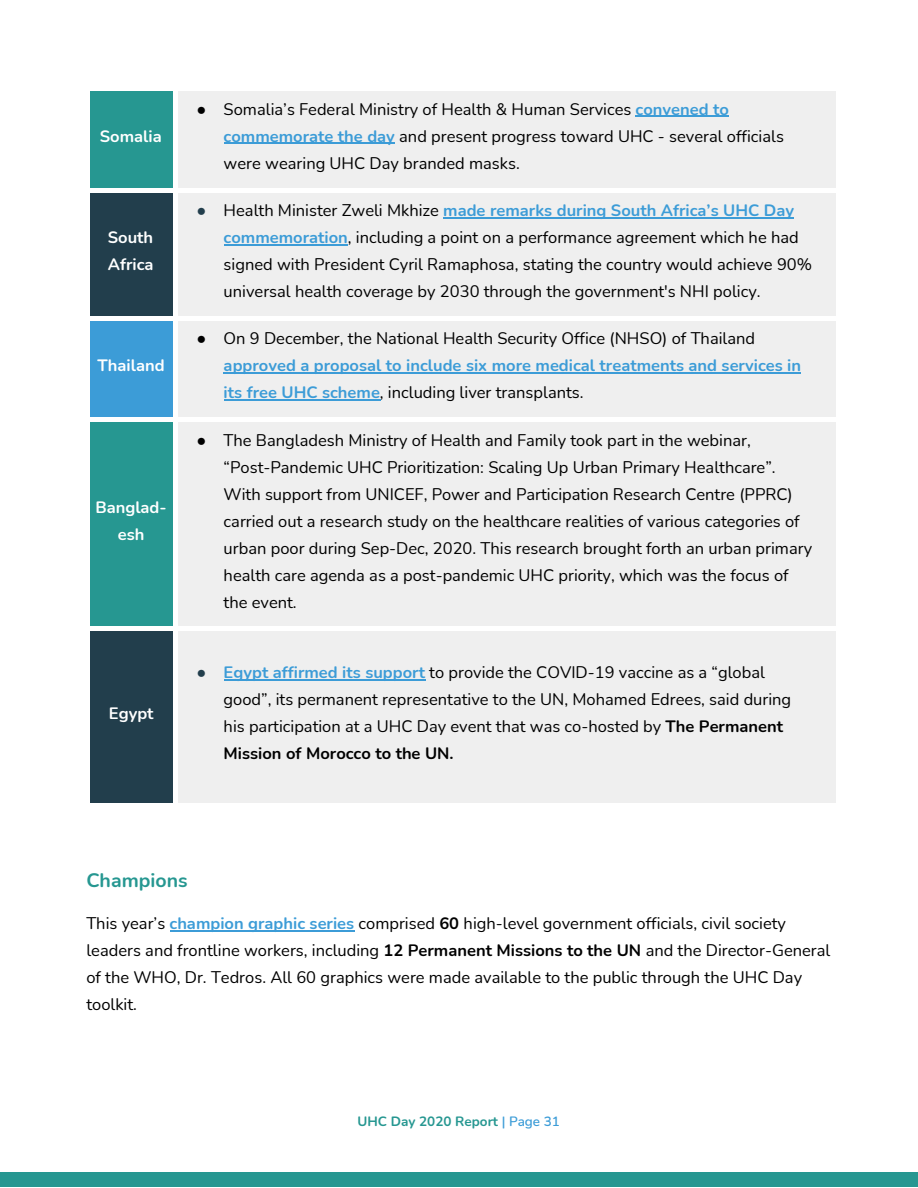
<style>
.page{position:relative;width:918px;height:1188px;background:#fff}
.page>*{position:absolute;margin:0;border:0;box-sizing:border-box;transform-origin:0 0}
.t1{font:700 19.5px "Nunito";color:#269791}
.t2{font:16.5px/27px "Nunito";color:#000}
.t3{font:700 16.5px/27px "Nunito";color:#fff}
.t4{font:700 13.5px "Nunito";color:#269791}
.s1{font-family:"Arial"}
.s2{font-weight:700;color:#3c9cd7}
.s3{font-family:"Arial";color:#223e4c}
.s4{font-weight:700}
.s5{font-weight:600;color:#3c9cd7}
</style>
<div class="page">
<hr style="left:170px;top:930px;width:184px;height:2px;background:#3c9cd7">
<div style="left:88px;top:89px;width:88px;height:101px;background:#269791"></div>
<div style="left:176px;top:89px;width:662px;height:101px;background:#efefef"></div>
<div style="left:88px;top:190px;width:88px;height:128px;background:#223e4c"></div>
<div style="left:176px;top:190px;width:662px;height:128px;background:#efefef"></div>
<div style="left:88px;top:318px;width:88px;height:102px;background:#3c9cd7"></div>
<div style="left:176px;top:318px;width:662px;height:102px;background:#efefef"></div>
<div style="left:88px;top:420px;width:88px;height:209px;background:#269791"></div>
<div style="left:176px;top:420px;width:662px;height:209px;background:#efefef"></div>
<div style="left:88px;top:629px;width:88px;height:177px;background:#223e4c"></div>
<div style="left:176px;top:629px;width:662px;height:177px;background:#efefef"></div>
<div style="left:173px;top:803px;width:667px;height:5px;background:#fff"></div>
<hr style="left:836px;top:627px;width:4px;height:181px;background:#fff">
<div style="left:86px;top:803px;width:92px;height:5px;background:#fff"></div>
<hr style="left:86px;top:627px;width:4px;height:181px;background:#fff">
<div style="left:173px;top:627px;width:5px;height:181px;background:#fff"></div>
<hr style="left:173px;top:627px;width:667px;height:4px;background:#fff">
<hr style="left:836px;top:417px;width:4px;height:214px;background:#fff">
<hr style="left:86px;top:627px;width:92px;height:4px;background:#fff">
<hr style="left:86px;top:417px;width:4px;height:214px;background:#fff">
<div style="left:173px;top:417px;width:5px;height:214px;background:#fff"></div>
<div style="left:173px;top:417px;width:667px;height:5px;background:#fff"></div>
<hr style="left:836px;top:316px;width:4px;height:106px;background:#fff">
<div style="left:86px;top:417px;width:92px;height:5px;background:#fff"></div>
<hr style="left:86px;top:316px;width:4px;height:106px;background:#fff">
<div style="left:173px;top:316px;width:5px;height:106px;background:#fff"></div>
<div style="left:173px;top:316px;width:667px;height:5px;background:#fff"></div>
<hr style="left:836px;top:188px;width:4px;height:133px;background:#fff">
<div style="left:86px;top:316px;width:92px;height:5px;background:#fff"></div>
<hr style="left:86px;top:188px;width:4px;height:133px;background:#fff">
<div style="left:173px;top:188px;width:5px;height:133px;background:#fff"></div>
<hr style="left:173px;top:87px;width:667px;height:4px;background:#fff">
<hr style="left:173px;top:188px;width:667px;height:4px;background:#fff">
<hr style="left:836px;top:87px;width:4px;height:105px;background:#fff">
<hr style="left:86px;top:87px;width:92px;height:4px;background:#fff">
<hr style="left:86px;top:188px;width:92px;height:4px;background:#fff">
<hr style="left:86px;top:87px;width:4px;height:105px;background:#fff">
<div style="left:173px;top:87px;width:5px;height:105px;background:#fff"></div>
<hr style="left:636px;top:116px;width:93px;height:1px;background:#3c9cd7">
<hr style="left:224px;top:143px;width:171px;height:1px;background:#3c9cd7">
<hr style="left:443px;top:217px;width:351px;height:1px;background:#3c9cd7">
<hr style="left:224px;top:244px;width:124px;height:1px;background:#3c9cd7">
<hr style="left:224px;top:372px;width:577px;height:2px;background:#3c9cd7">
<hr style="left:224px;top:399px;width:156px;height:1px;background:#3c9cd7">
<hr style="left:224px;top:680px;width:201px;height:1px;background:#3c9cd7">
<div style="left:0;top:1172px;width:918px;height:15px;background:#269791"></div>
<p class="t3" style="left:100px;top:123px;width:63px">Somalia</p>
<p class="t3" style="left:108px;top:224px;width:47px">South<br>Africa</p>
<p class="t3" style="left:98px;top:352px;width:68px">Thailand</p>
<p class="t3" style="left:95px;top:494px;width:73px;text-align:center">Banglad&shy;esh</p>
<p class="t3" style="left:109px;top:700px;width:46px">Egypt</p>
<p class="t2" style="left:224px;top:96px;width:562px;text-indent:-27px"><span class="s1">●</span> Somalia’s Federal Ministry of Health &amp; Human Services <span class="s2">convened to commemorate the day</span> and present progress toward UHC - several officials were wearing UHC Day branded masks.</p>
<p class="t2" style="left:224px;top:197px;width:590px;text-indent:-27px"><span class="s3">●</span> Health Minister Zweli Mkhize <span class="s2">made remarks during South Africa’s UHC Day commemoration</span>, including a point on a performance agreement which he had signed with President Cyril Ramaphosa, stating the country would achieve 90% universal health coverage by 2030 through the government's NHI policy.</p>
<p class="t2" style="left:224px;top:325px;width:579px;text-indent:-27px"><span class="s1">●</span> On 9 December, the National Health Security Office (NHSO) of Thailand <span class="s2">approved a proposal to include six more medical treatments and services in its free UHC scheme</span>, including liver transplants.</p>
<p class="t2" style="left:224px;top:427px;width:590px;text-indent:-27px"><span class="s1">●</span> The Bangladesh Ministry of Health and Family took part in the webinar, “Post-Pandemic UHC Prioritization: Scaling Up Urban Primary Healthcare”.<br>With support from UNICEF, Power and Participation Research Centre (PPRC) carried out a research study on the healthcare realities of various categories of urban poor during Sep-Dec, 2020. This research brought forth an urban primary health care agenda as a post-pandemic UHC priority, which was the focus of the event.</p>
<p class="t2" style="left:224px;top:659px;width:569px;text-indent:-27px"><span class="s3">●</span> <span class="s2">Egypt affirmed its support</span> to provide the COVID-19 vaccine as a “global good”, its permanent representative to the UN, Mohamed Edrees, said during his participation at a UHC Day event that was co-hosted by <span class="s4">The Permanent Mission of Morocco to the UN.</span></p>
<p class="t1" style="left:86px;top:867px;width:103px">Champions</p>
<p class="t2" style="left:86px;top:910px;width:746px">This year’s <span class="s2">champion graphic series</span> comprised <span class="s4">60</span> high-level government officials, civil society leaders and frontline workers, including <span class="s4">12 Permanent Missions to the UN</span> and the Director-General of the WHO, Dr. Tedros. All 60 graphics were made available to the public through the UHC Day toolkit.</p>
<p class="t4" style="left:358px;top:1112px;width:204px">UHC Day 2020 Report <span class="s5">| Page 31</span></p>
</div>
